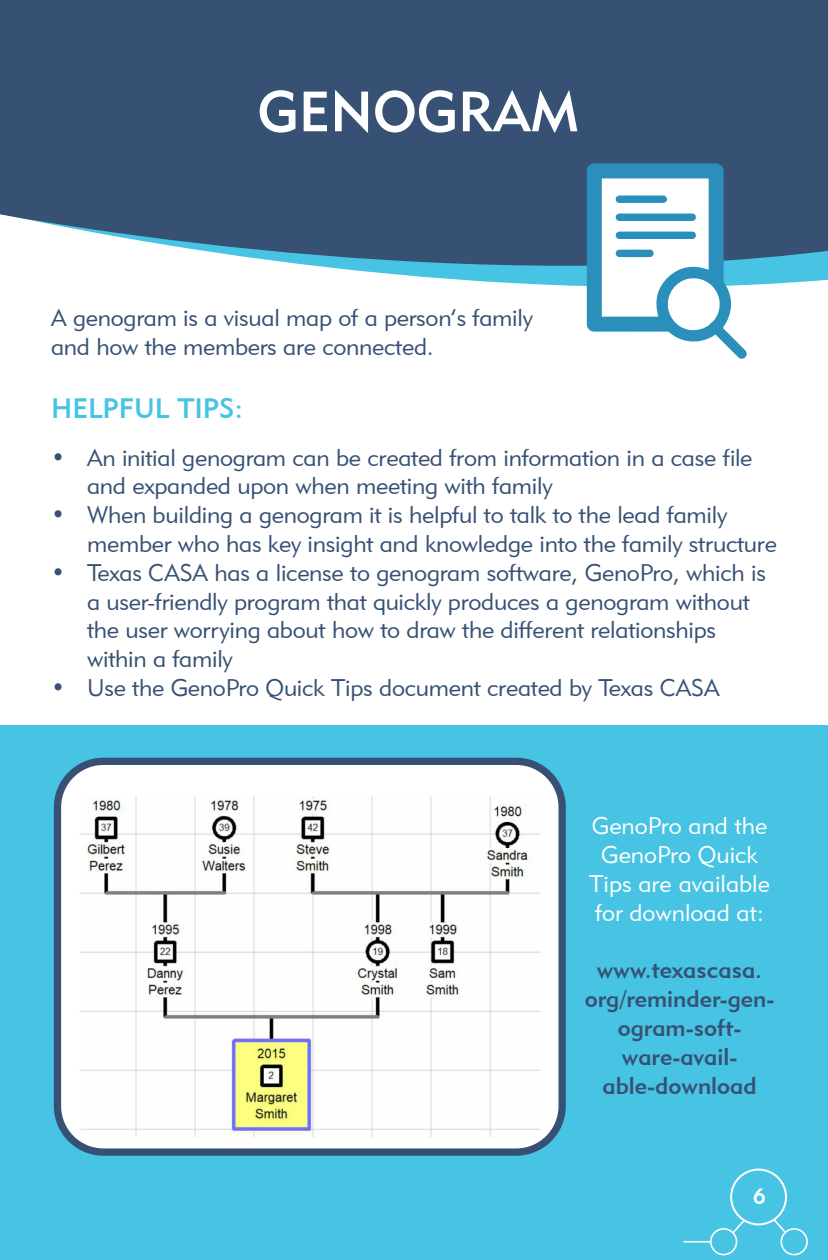
<style>
.page{position:relative;width:828px;height:1260px;background:#fff}
.page>*{position:absolute;margin:0;border:0;box-sizing:border-box;transform-origin:0 0}
.t1{font:56px "Geometric 415 BT Medium A";color:#fff}
.t2{font:28px "Geometric 415 BT Medium A";color:#47c3e3}
.t3{font:24px/28.8px "Geometric 415 BT Lite A";letter-spacing:-.01em;color:#375175}
.t4{font:24px/28.8px "Geometric 415 BT Medium A";color:#365173;text-align:center}
.t5{font:24px/28.8px "Geometric 415 BT Lite A";color:#fff;text-align:center}
.t6{font:22px "Geometric 415 BT Medium A";color:#fff}
</style>
<div class="page">
<div style="left:0;top:725px;width:828px;height:535px;background:#47c3e3"></div>
<svg style="left:0;top:0;width:828px;height:302px;background:#4e6987"></svg>
<svg style="left:587px;top:163px;width:161px;height:196px"></svg>
<img style="left:62px;top:766px;width:496px;height:382px">
<div style="left:54px;top:758px;width:512px;height:398px;border:7px solid #375175;border-radius:46px"></div>
<div style="left:730px;top:1169px;width:57px;height:56px;border:2px solid #fff;border-radius:50%"></div>
<svg style="left:683px;top:1218px;width:125px;height:38px"></svg>
<p class="t1" style="left:258px;top:77px;width:323px">GENOGRAM</p>
<p class="t3" style="left:51px;top:303px;width:483px">A genogram is a visual map of a person’s family</p>
<p class="t3" style="left:51px;top:332px;width:384px">and how the members are connected.</p>
<p class="t2" style="left:51px;top:391px;width:193px">HELPFUL TIPS:</p>
<p class="t3" style="left:87px;top:442px;width:667px;text-indent:-36px">• An initial genogram can be created from information in a case file and expanded upon when meeting with family</p>
<p class="t3" style="left:87px;top:500px;width:691px;text-indent:-36px">• When building a genogram it is helpful to talk to the lead family member who has key insight and knowledge into the family structure</p>
<p class="t3" style="left:87px;top:558px;width:680px;text-indent:-36px">• Texas CASA has a license to genogram software, GenoPro, which is a user-friendly program that quickly produces a genogram without the user worrying about how to draw the different relationships within a family</p>
<p class="t3" style="left:51px;top:673px;width:670px">• Use the GenoPro Quick Tips document created by Texas CASA</p>
<p class="t5" style="left:589px;top:811px;width:182px">GenoPro and the<br>GenoPro Quick<br>Tips are available for download at:</p>
<p class="t4" style="left:585px;top:955px;width:191px">www.texascasa. org/reminder-gen&shy;ogram-soft&shy;ware-avail&shy;able-download</p>
<p class="t6" style="left:753px;top:1183px;width:14px">6</p>
</div>
